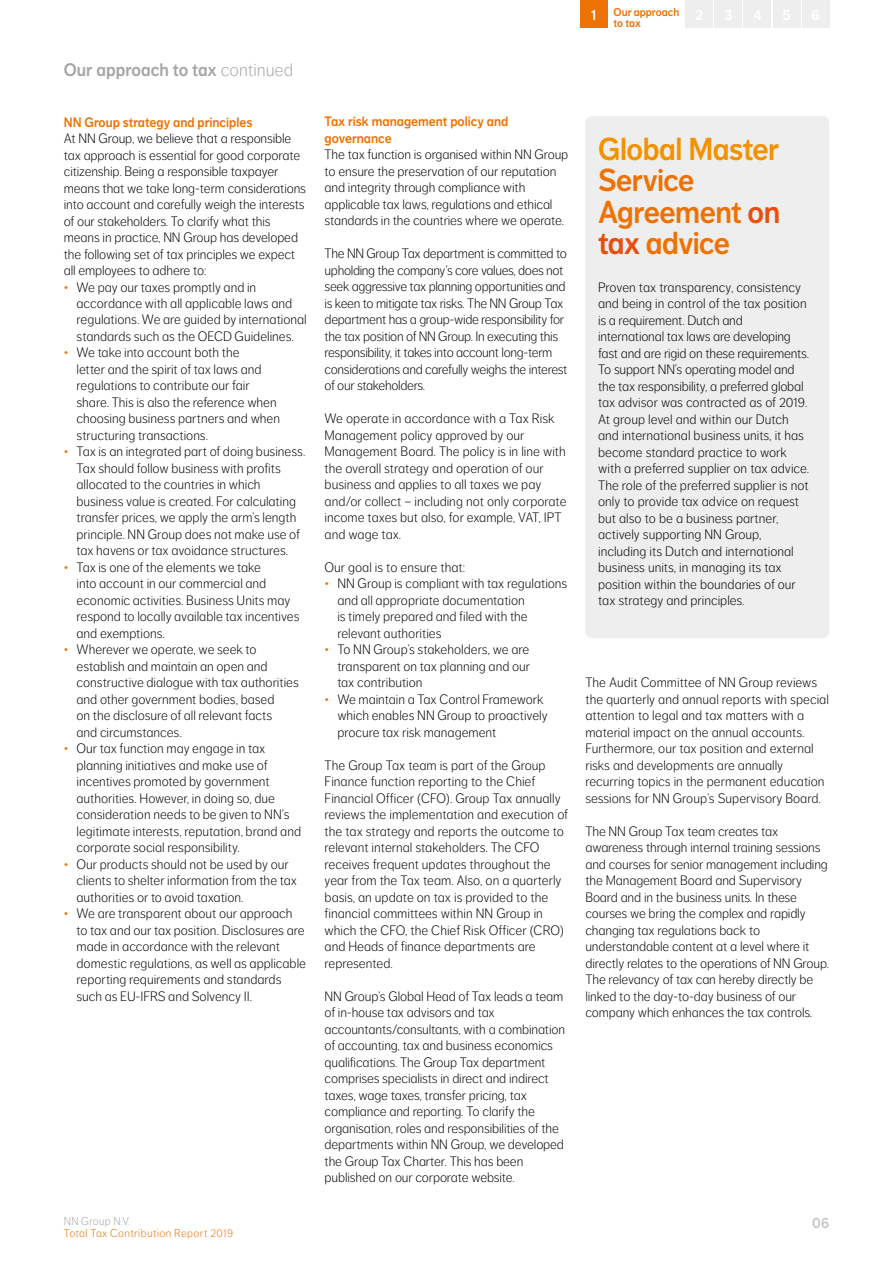
<style>
.page{position:relative;width:893px;height:1263px;background:#fff}
.page>*{position:absolute;margin:0;border:0;box-sizing:border-box;transform-origin:0 0}
.t1{font:31.5px/31.5px "NN Dagny Display";letter-spacing:-.02em;color:#ee7203}
.t2{font:31.5px "NN Dagny Display";letter-spacing:-.015em;color:#f39200}
.t3{font:18px "NN Dagny Display";color:#a7a5a5}
.t4{font:15px "NN Dagny Display";color:#cac7c7}
.t5{font:15px "NN Dagny Display";color:#fff}
.t6{font:300 13.5px/16.5px "NN Dagny Text";letter-spacing:-.005em;color:#000}
.t7{font:300 13.5px/16.5px "NN Dagny Text";letter-spacing:-.025em;color:#000}
.t8{font:13.5px/16.5px "NN Dagny Display";color:#ee7203}
.t9{font:300 11.25px "NN Dagny Text";letter-spacing:.035em;color:#ee7203}
.t10{font:11.25px/10.9px "NN Dagny Display";letter-spacing:.005em;color:#ee7203}
.t11{font:300 11.25px "NN Dagny Text";letter-spacing:.02em;color:#a7a5a5}
.s1{font-family:"NN Dagny Text";font-weight:300}
.s2{color:#ee7203}
.s3{color:#e94e0f}
</style>
<div class="page">
<div style="left:580px;top:0;width:27px;height:27px;background:#ee7203"></div>
<div style="left:686px;top:0;width:27px;height:27px;background:#efeeee"></div>
<div style="left:715px;top:0;width:27px;height:27px;background:#efeeee"></div>
<div style="left:744px;top:0;width:27px;height:27px;background:#efeeee"></div>
<div style="left:773px;top:0;width:27px;height:27px;background:#efeeee"></div>
<div style="left:802px;top:0;width:27px;height:27px;background:#efeeee"></div>
<div style="left:585px;top:116px;width:244px;height:522px;background:#eee;border-radius:6px"></div>
<h2 class="t3" style="left:64px;top:60px;width:231px">Our approach to tax <span class="s1">continued</span></h2>
<p class="t8" style="left:64px;top:114px;width:190px">NN Group strategy and principles</p>
<p class="t6" style="left:64px;top:130px;width:244px">At NN Group, we believe that a responsible tax approach is essential for good corporate citizenship. Being a responsible taxpayer means that we take long-term considerations into account and carefully weigh the interests of our stakeholders. To clarify what this means in practice, NN Group has developed the following set of tax principles we expect all employees to adhere to:</p>
<p class="t6" style="left:77px;top:279px;width:232px;text-indent:-13px"><span class="s2">•</span> We pay our taxes promptly and in accordance with all applicable laws and regulations. We are guided by international standards such as the OECD Guidelines.</p>
<p class="t6" style="left:77px;top:345px;width:205px;text-indent:-13px"><span class="s2">•</span> We take into account both the<br>letter and the spirit of tax laws and regulations to contribute our fair share. This is also the reference when choosing business partners and when structuring transactions.</p>
<p class="t6" style="left:77px;top:444px;width:229px;text-indent:-13px"><span class="s2">•</span> Tax is an integrated part of doing business.<br>Tax should follow business with profits allocated to the countries in which business value is created. For calculating transfer prices, we apply the arm’s length principle. NN Group does not make use of tax havens or tax avoidance structures.</p>
<p class="t6" style="left:77px;top:559px;width:224px;text-indent:-13px"><span class="s2">•</span> Tax is one of the elements we take<br>into account in our commercial and economic activities. Business Units may respond to locally available tax incentives and exemptions.</p>
<p class="t6" style="left:77px;top:642px;width:224px;text-indent:-13px"><span class="s2">•</span> Wherever we operate, we seek to establish and maintain an open and constructive dialogue with tax authorities and other government bodies, based<br>on the disclosure of all relevant facts<br>and circumstances.</p>
<p class="t6" style="left:77px;top:741px;width:226px;text-indent:-13px"><span class="s2">•</span> Our tax function may engage in tax planning initiatives and make use of incentives promoted by government authorities. However, in doing so, due consideration needs to be given to NN’s legitimate interests, reputation, brand and corporate social responsibility.</p>
<p class="t6" style="left:77px;top:856px;width:222px;text-indent:-13px"><span class="s2">•</span> Our products should not be used by our clients to shelter information from the tax authorities or to avoid taxation.</p>
<p class="t6" style="left:77px;top:906px;width:231px;text-indent:-13px"><span class="s2">•</span> We are transparent about our approach to tax and our tax position. Disclosures are made in accordance with the relevant domestic regulations, as well as applicable reporting requirements and standards such as EU-IFRS and Solvency II.</p>
<p class="t5" style="left:591px;top:6px;width:7px">1</p>
<p class="t10" style="left:614px;top:7px;width:67px">Our approach to tax</p>
<p class="t8" style="left:325px;top:113px;width:185px">Tax risk management policy and governance</p>
<p class="t6" style="left:325px;top:147px;width:245px">The tax function is organised within NN Group to ensure the preservation of our reputation and integrity through compliance with applicable tax laws, regulations and ethical standards in the countries where we operate.</p>
<p class="t7" style="left:325px;top:246px;width:244px">The NN Group Tax department is committed to upholding the company’s core values, does not seek aggressive tax planning opportunities and is keen to mitigate tax risks. The NN Group Tax department has a group-wide responsibility for the tax position of NN Group. In executing this responsibility, it takes into account long-term considerations and carefully weighs the interest of our stakeholders.</p>
<p class="t6" style="left:325px;top:410px;width:243px">We operate in accordance with a Tax Risk Management policy approved by our Management Board. The policy is in line with the overall strategy and operation of our business and applies to all taxes we pay and/or collect – including not only corporate income taxes but also, for example, VAT, IPT and wage tax.</p>
<p class="t6" style="left:325px;top:559px;width:142px">Our goal is to ensure that:</p>
<p class="t6" style="left:337px;top:575px;width:231px;text-indent:-13px"><span class="s2">•</span> NN Group is compliant with tax regulations and all appropriate documentation<br>is timely prepared and filed with the relevant authorities</p>
<p class="t6" style="left:337px;top:641px;width:194px;text-align:justify;text-indent:-13px"><span class="s2">•</span> To NN Group’s stakeholders, we are transparent on tax planning and our tax contribution</p>
<p class="t6" style="left:337px;top:691px;width:212px;text-indent:-13px"><span class="s2">•</span> We maintain a Tax Control Framework which enables NN Group to proactively procure tax risk management</p>
<p class="t6" style="left:325px;top:757px;width:245px">The Group Tax team is part of the Group Finance function reporting to the Chief Financial Officer (CFO). Group Tax annually reviews the implementation and execution of the tax strategy and reports the outcome to relevant internal stakeholders. The CFO receives frequent updates throughout the year from the Tax team. Also, on a quarterly basis, an update on tax is provided to the financial committees within NN Group in which the CFO, the Chief Risk Officer (CRO) and Heads of finance departments are represented.</p>
<p class="t6" style="left:325px;top:988px;width:242px">NN Group’s Global Head of Tax leads a team of in-house tax advisors and tax accountants/consultants, with a combination of accounting, tax and business economics qualifications. The Group Tax department comprises specialists in direct and indirect taxes, wage taxes, transfer pricing, tax compliance and reporting. To clarify the organisation, roles and responsibilities of the departments within NN Group, we developed the Group Tax Charter. This has been published on our corporate website.</p>
<h1 class="t2" style="left:598px;top:130px;width:182px">Global Master</h1>
<h1 class="t1" style="left:598px;top:165px;width:184px">Service<br>Agreement <span class="s3">on tax</span> advice</h1>
<p class="t6" style="left:598px;top:279px;width:212px">Proven tax transparency, consistency and being in control of the tax position is a requirement. Dutch and international tax laws are developing fast and are rigid on these requirements.<br>To support NN’s operating model and the tax responsibility, a preferred global tax advisor was contracted as of 2019.<br>At group level and within our Dutch and international business units, it has become standard practice to work with a preferred supplier on tax advice.<br>The role of the preferred supplier is not only to provide tax advice on request but also to be a business partner, actively supporting NN Group, including its Dutch and international business units, in managing its tax position within the boundaries of our tax strategy and principles.</p>
<p class="t6" style="left:585px;top:674px;width:245px">The Audit Committee of NN Group reviews the quarterly and annual reports with special attention to legal and tax matters with a material impact on the annual accounts.<br>Furthermore, our tax position and external risks and developments are annually recurring topics in the permanent education sessions for NN Group’s Supervisory Board.</p>
<p class="t6" style="left:585px;top:823px;width:244px">The NN Group Tax team creates tax awareness through internal training sessions and courses for senior management including the Management Board and Supervisory Board and in the business units. In these courses we bring the complex and rapidly changing tax regulations back to understandable content at a level where it directly relates to the operations of NN Group.<br>The relevancy of tax can hereby directly be linked to the day-to-day business of our company which enhances the tax controls.</p>
<p class="t11" style="left:64px;top:1215px;width:68px">NN Group N.V.</p>
<p class="t4" style="left:812px;top:1214px;width:18px">06</p>
<p class="t9" style="left:64px;top:1227px;width:171px">Total Tax Contribution Report 2019</p>
</div>
